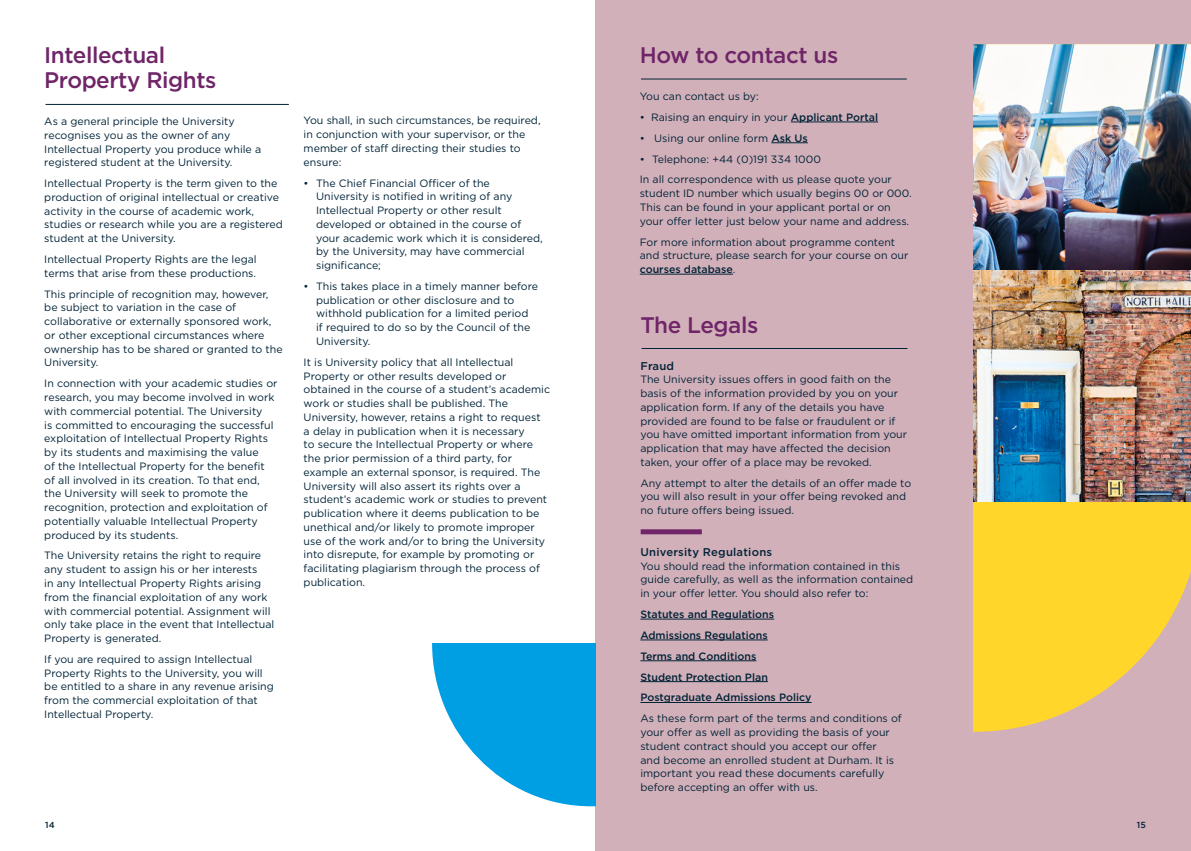
<style>
.page{position:relative;width:1191px;height:851px;background:#fff}
.page>*{position:absolute;margin:0;border:0;box-sizing:border-box;transform-origin:0 0}
.t1{font:500 22.5px/25px "Gotham";letter-spacing:-.02em;color:#6f2568}
.t2{font:500 11.25px "Gotham";letter-spacing:.02em;color:#002337}
.t3{font:10.62px/13.8px "Gotham";color:#002337}
.t4{font:500 10.62px/20.9px "Gotham";color:#002337}
.t5{font:500 8.75px "Gotham";color:#002337}
.s1{font-weight:500}
</style>
<div class="page">
<div style="left:595px;top:0;width:596px;height:850px;background:#d2b0b9"></div>
<hr style="left:791px;top:122px;width:87px;height:1px;background:#002337">
<hr style="left:771px;top:142px;width:37px;height:1px;background:#002337">
<hr style="left:640px;top:274px;width:93px;height:1px;background:#002337">
<hr style="left:640px;top:618px;width:134px;height:1px;background:#002337">
<hr style="left:640px;top:639px;width:127px;height:1px;background:#002337">
<hr style="left:640px;top:660px;width:116px;height:1px;background:#002337">
<hr style="left:640px;top:681px;width:128px;height:1px;background:#002337">
<hr style="left:640px;top:702px;width:171px;height:1px;background:#002337">
<hr style="left:45px;top:104px;width:244px;height:1px;background:#002337">
<hr style="left:641px;top:79px;width:265px;height:1px;background:#002337">
<hr style="left:641px;top:348px;width:266px;height:1px;background:#002337">
<div style="left:640px;top:529px;width:62px;height:5px;background:#6f2568"></div>
<img style="left:973px;top:44px;width:218px;height:226px">
<img style="left:973px;top:270px;width:218px;height:232px">
<svg style="left:973px;top:502px;width:218px;height:229px;fill:#ffd629"></svg>
<svg style="left:432px;top:643px;width:163px;height:163px"></svg>
<h1 class="t1" style="left:44px;top:42px;width:174px">Intellectual<br>Property Rights</h1>
<p class="t3" style="left:44px;top:114px;width:218px">As a general principle the University recognises you as the owner of any Intellectual Property you produce while a registered student at the University.</p>
<p class="t3" style="left:44px;top:176px;width:240px">Intellectual Property is the term given to the production of original intellectual or creative activity in the course of academic work, studies or research while you are a registered student at the University.</p>
<p class="t3" style="left:44px;top:252px;width:214px">Intellectual Property Rights are the legal terms that arise from these productions.</p>
<p class="t3" style="left:44px;top:287px;width:240px">This principle of recognition may, however, be subject to variation in the case of collaborative or externally sponsored work, or other exceptional circumstances where ownership has to be shared or granted to the University.</p>
<p class="t3" style="left:44px;top:376px;width:235px">In connection with your academic studies or research, you may become involved in work with commercial potential. The University<br>is committed to encouraging the successful exploitation of Intellectual Property Rights by its students and maximising the value<br>of the Intellectual Property for the benefit of all involved in its creation. To that end, the University will seek to promote the recognition, protection and exploitation of potentially valuable Intellectual Property produced by its students.</p>
<p class="t3" style="left:44px;top:548px;width:232px">The University retains the right to require any student to assign his or her interests<br>in any Intellectual Property Rights arising from the financial exploitation of any work with commercial potential. Assignment will only take place in the event that Intellectual Property is generated.</p>
<p class="t3" style="left:44px;top:652px;width:231px">If you are required to assign Intellectual Property Rights to the University, you will be entitled to a share in any revenue arising from the commercial exploitation of that Intellectual Property.</p>
<p class="t3" style="left:304px;top:113px;width:238px">You shall, in such circumstances, be required, in conjunction with your supervisor, or the member of staff directing their studies to ensure:</p>
<p class="t3" style="left:316px;top:176px;width:228px;text-indent:-12px">• The Chief Financial Officer of the University is notified in writing of any Intellectual Property or other result developed or obtained in the course of your academic work which it is considered, by the University, may have commercial significance;</p>
<p class="t3" style="left:316px;top:279px;width:223px;text-indent:-12px">• This takes place in a timely manner before publication or other disclosure and to withhold publication for a limited period<br>if required to do so by the Council of the University.</p>
<p class="t3" style="left:304px;top:355px;width:248px">It is University policy that all Intellectual Property or other results developed or obtained in the course of a student’s academic work or studies shall be published. The University, however, retains a right to request<br>a delay in publication when it is necessary<br>to secure the Intellectual Property or where the prior permission of a third party, for example an external sponsor, is required. The University will also assert its rights over a student’s academic work or studies to prevent publication where it deems publication to be unethical and/or likely to promote improper use of the work and/or to bring the University into disrepute, for example by promoting or facilitating plagiarism through the process of publication.</p>
<h1 class="t1" style="left:640px;top:42px;width:200px">How to contact us</h1>
<p class="t3" style="left:640px;top:89px;width:121px">You can contact us by:</p>
<p class="t3" style="left:640px;top:110px;width:240px">• Raising an enquiry in your <span class="s1">Applicant Portal</span></p>
<p class="t3" style="left:640px;top:131px;width:169px">• Using our online form <span class="s1">Ask Us</span></p>
<p class="t3" style="left:640px;top:148px;width:254px;line-height:20.9px">• Telephone: +44 (0)191 334 1000<br>In all correspondence with us please quote your</p>
<p class="t3" style="left:640px;top:186px;width:273px">student ID number which usually begins 00 or 000.<br>This can be found in your applicant portal or on your offer letter just below your name and address.</p>
<p class="t3" style="left:640px;top:235px;width:270px">For more information about programme content and structure, please search for your course on our <span class="s1">courses database</span>.</p>
<h1 class="t1" style="left:640px;top:312px;width:119px">The Legals</h1>
<p class="t2" style="left:640px;top:358px;width:35px">Fraud</p>
<p class="t3" style="left:640px;top:372px;width:268px">The University issues offers in good faith on the basis of the information provided by you on your application form. If any of the details you have provided are found to be false or fraudulent or if you have omitted important information from your application that may have affected the decision taken, your offer of a place may be revoked.</p>
<p class="t3" style="left:640px;top:475px;width:272px">Any attempt to alter the details of an offer made to you will also result in your offer being revoked and no future offers being issued.</p>
<p class="t2" style="left:640px;top:544px;width:133px">University Regulations</p>
<p class="t3" style="left:640px;top:558px;width:274px">You should read the information contained in this guide carefully, as well as the information contained in your offer letter. You should also refer to:</p>
<p class="t4" style="left:640px;top:603px;width:173px">Statutes and Regulations<br>Admissions Regulations<br>Terms and Conditions<br>Student Protection Plan<br>Postgraduate Admissions Policy</p>
<p class="t3" style="left:640px;top:711px;width:263px">As these form part of the terms and conditions of your offer as well as providing the basis of your student contract should you accept our offer<br>and become an enrolled student at Durham. It is important you read these documents carefully before accepting an offer with us.</p>
<p class="t5" style="left:45px;top:818px;width:11px">14</p>
<p class="t5" style="left:1136px;top:818px;width:11px">15</p>
</div>
